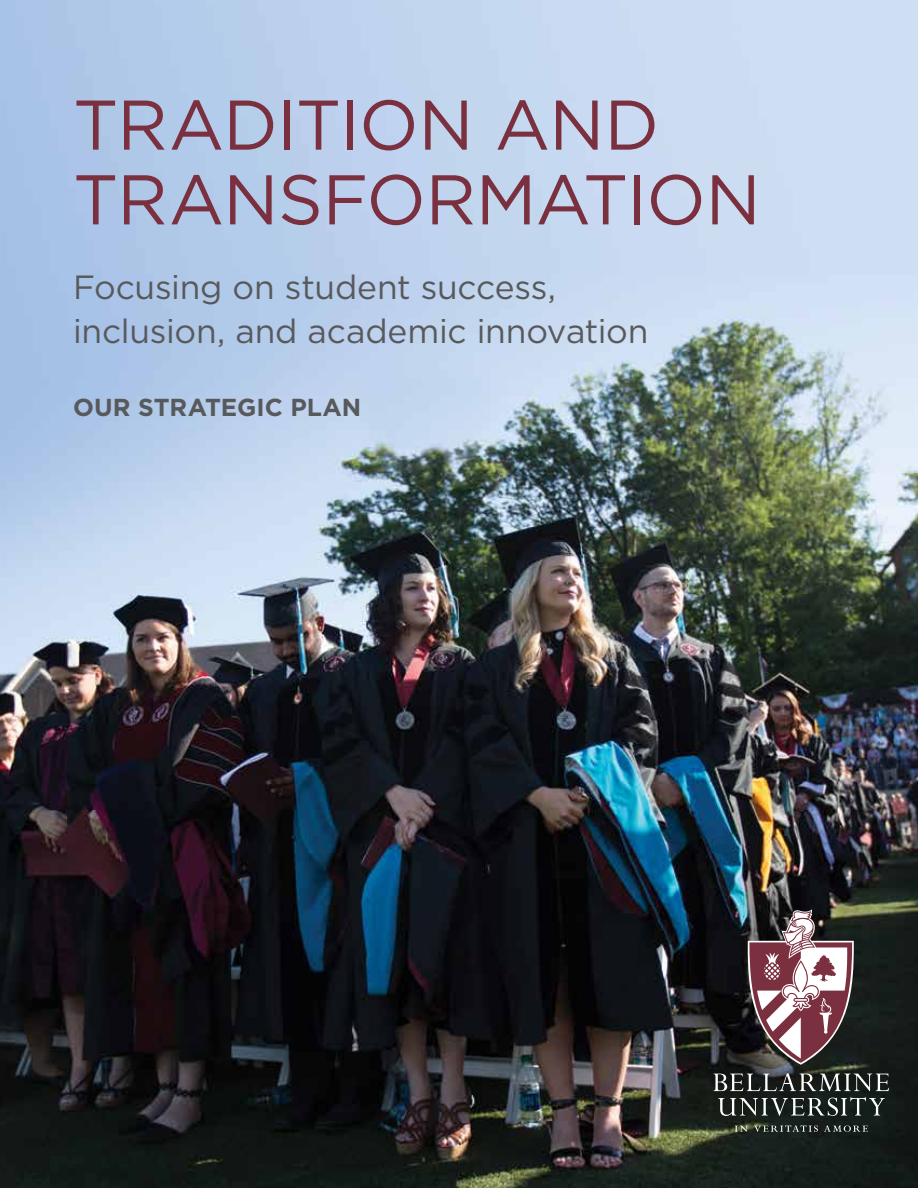
<style>
.page{position:relative;width:918px;height:1188px;background:#fff}
.page>*{position:absolute;margin:0;border:0;box-sizing:border-box;transform-origin:0 0}
.t1{font:70.2px/74.7px "Gotham";letter-spacing:-.015em;color:#7a303f}
.t2{font:33.6px/43.8px "Gotham";letter-spacing:-.005em;color:#58595b}
.t3{font:700 24.6px "Gotham";color:#58595b}
</style>
<div class="page">
<img style="left:0;top:0;width:918px;height:1188px">
<svg style="left:735px;top:1125px;width:133px;height:7px"></svg>
<svg style="left:748px;top:909px;width:106px;height:156px"></svg>
<svg style="left:718px;top:1097px;width:167px;height:19px;background:#474e4b"></svg>
<svg style="left:714px;top:1073px;width:175px;height:18px;background:#4e5250"></svg>
<h1 class="t1" style="left:73px;top:86px;width:689px">TRADITION AND<br>TRANSFORMATION</h1>
<p class="t2" style="left:73px;top:265px;width:577px">Focusing on student success, inclusion, and academic innovation</p>
<p class="t3" style="left:73px;top:391px;width:290px">OUR STRATEGIC PLAN</p>
</div>
